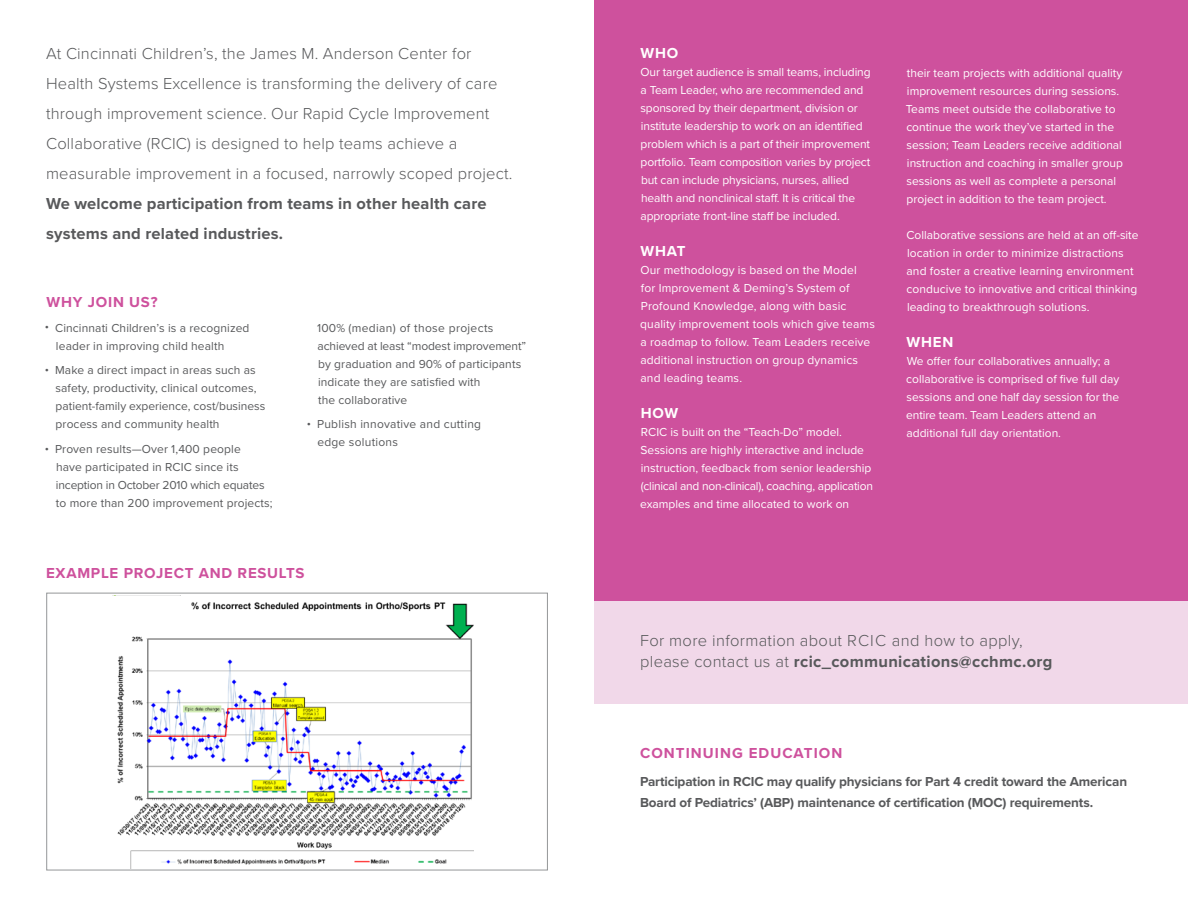
<style>
.page{position:relative;width:1188px;height:918px;background:#fff}
.page>*{position:absolute;margin:0;border:0;box-sizing:border-box;transform-origin:0 0}
.t1{font:300 16.5px/30px "Proxima Nova";letter-spacing:.01em;color:#58595b}
.t2{font:700 16.5px/30px "Proxima Nova";letter-spacing:.01em;color:#58595b}
.t3{font:700 15px "Proxima Nova";letter-spacing:.05em;color:#ce519d}
.t4{font:700 15px "Proxima Nova";letter-spacing:.07em;color:#ce519d}
.t5{font:700 15px "Proxima Nova";letter-spacing:.05em;color:#fff}
.t6{font:700 13.5px/21px "Proxima Nova";letter-spacing:-.01em;color:#58595b}
.t7{font:12px/18px "Proxima Nova";color:#fff}
.t8{font:12px/18px "Proxima Nova";letter-spacing:.01em;color:#58595b}
.s1{font-weight:700}
</style>
<div class="page">
<div style="left:594px;top:0;width:594px;height:608px;background:#ce519d"></div>
<div style="left:594px;top:602px;width:594px;height:102px;background:#f1d8e9"></div>
<div style="left:46px;top:593px;width:502px;height:278px;border:1px solid #949698"></div>
<img style="left:117px;top:602px;width:356px;height:266px">
<div style="left:84px;top:596px;width:103px;height:30px;background:#fff"></div>
<div style="left:258px;top:611px;width:117px;height:12px;background:#fff"></div>
<p class="t1" style="left:46px;top:38px;width:468px">At Cincinnati Children’s, the James M. Anderson Center for Health Systems Excellence is transforming the delivery of care through improvement science. Our Rapid Cycle Improvement Collaborative (RCIC) is designed to help teams achieve a measurable improvement in a focused, narrowly scoped project.</p>
<h1 class="t2" style="left:46px;top:188px;width:442px">We welcome participation from teams in other health care systems and related industries.</h1>
<p class="t3" style="left:47px;top:291px;width:112px">WHY JOIN US?</p>
<p class="t8" style="left:56px;top:318px;width:195px;text-indent:-11px">• Cincinnati Children’s is a recognized leader in improving child health</p>
<p class="t8" style="left:55px;top:361px;width:211px;text-indent:-11px">• Make a direct impact in areas such as safety, productivity, clinical outcomes, patient-family experience, cost/business process and community health</p>
<p class="t8" style="left:56px;top:440px;width:218px;text-indent:-11px">• Proven results—Over 1,400 people<br>have participated in RCIC since its inception in October 2010 which equates to more than 200 improvement projects;</p>
<p class="t8" style="left:317px;top:318px;width:210px">100% (median) of those projects achieved at least “modest improvement” by graduation and 90% of participants indicate they are satisfied with<br>the collaborative</p>
<p class="t8" style="left:317px;top:415px;width:165px;text-indent:-10px">• Publish innovative and cutting edge solutions</p>
<p class="t3" style="left:46px;top:562px;width:260px">EXAMPLE PROJECT AND RESULTS</p>
<p class="t5" style="left:641px;top:42px;width:39px">WHO</p>
<p class="t7" style="left:640px;top:62px;width:232px">Our target audience is small teams, including a Team Leader, who are recommended and sponsored by their department, division or institute leadership to work on an identified problem which is a part of their improvement portfolio. Team composition varies by project but can include physicians, nurses, allied health and nonclinical staff. It is critical the appropriate front-line staff be included.</p>
<p class="t5" style="left:641px;top:240px;width:47px">WHAT</p>
<p class="t7" style="left:640px;top:260px;width:236px">Our methodology is based on the Model<br>for Improvement &amp; Deming’s System of Profound Knowledge, along with basic quality improvement tools which give teams a roadmap to follow. Team Leaders receive additional instruction on group dynamics and leading teams.</p>
<p class="t5" style="left:641px;top:402px;width:39px">HOW</p>
<p class="t7" style="left:640px;top:422px;width:234px">RCIC is built on the “Teach-Do” model.<br>Sessions are highly interactive and include instruction, feedback from senior leadership (clinical and non-clinical), coaching, application examples and time allocated to work on</p>
<p class="t7" style="left:906px;top:64px;width:219px">their team projects with additional quality improvement resources during sessions.<br>Teams meet outside the collaborative to continue the work they’ve started in the session; Team Leaders receive additional instruction and coaching in smaller group sessions as well as complete a personal project in addition to the team project.</p>
<p class="t7" style="left:906px;top:226px;width:234px">Collaborative sessions are held at an off-site location in order to minimize distractions and foster a creative learning environment conducive to innovative and critical thinking leading to breakthrough solutions.</p>
<p class="t5" style="left:907px;top:331px;width:48px">WHEN</p>
<p class="t7" style="left:906px;top:352px;width:215px">We offer four collaboratives annually; a collaborative is comprised of five full day sessions and one half day session for the entire team. Team Leaders attend an additional full day orientation.</p>
<h1 class="t1" style="left:640px;top:630px;width:414px;line-height:21px">For more information about RCIC and how to apply, please contact us at <span class="s1">rcic_communications@cchmc.org</span></h1>
<p class="t4" style="left:640px;top:742px;width:204px">CONTINUING EDUCATION</p>
<p class="t6" style="left:640px;top:770px;width:489px">Participation in RCIC may qualify physicians for Part 4 credit toward the American<br>Board of Pediatrics’ (ABP) maintenance of certification (MOC) requirements.</p>
</div>
